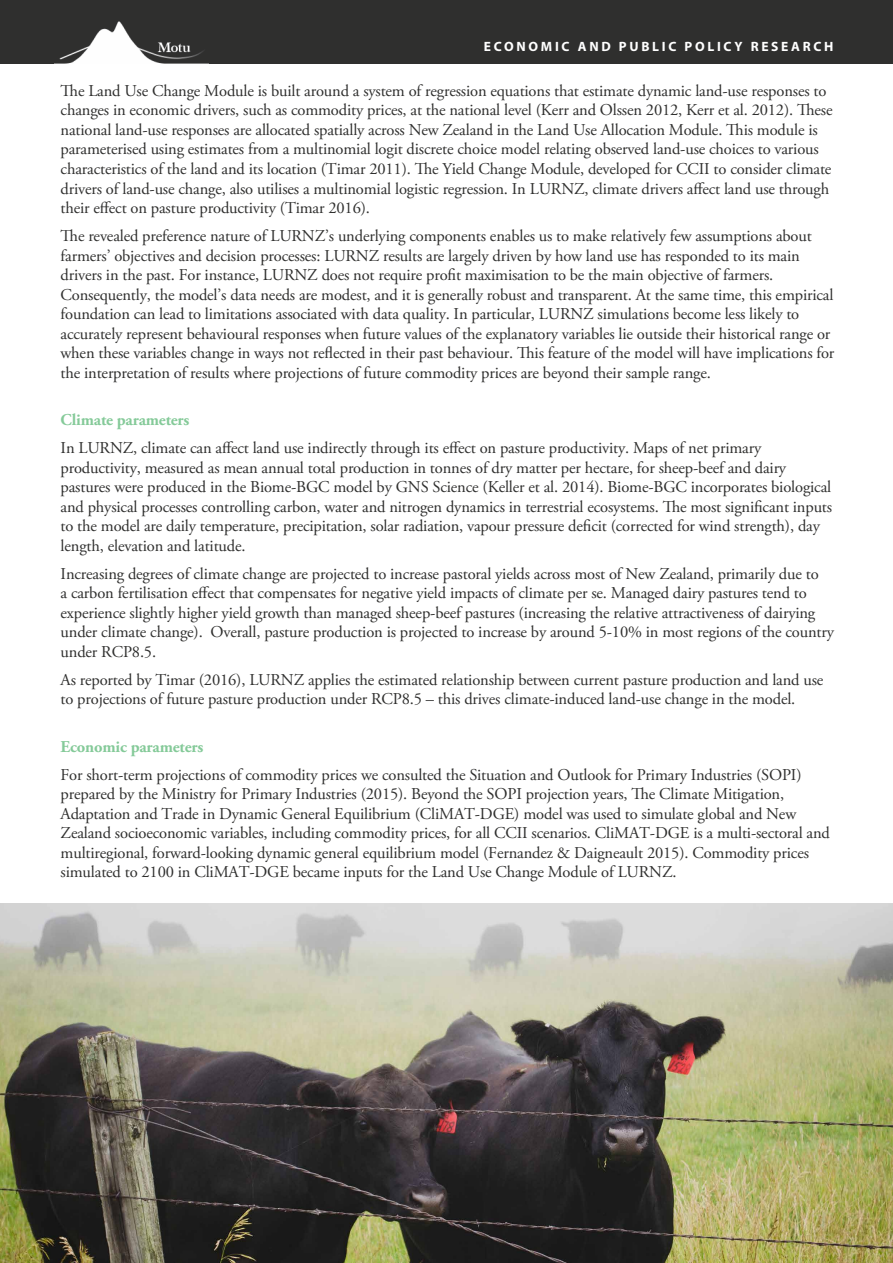
<style>
.page{position:relative;width:893px;height:1263px;background:#fff}
.page>*{position:absolute;margin:0;border:0;box-sizing:border-box;transform-origin:0 0}
.t1{font:16.5px/19.5px "Adobe Garamond Pro";letter-spacing:-.01em;color:#2f2f2e}
.t2{font:700 16.5px "Adobe Garamond Pro";letter-spacing:-.01em;color:#85ca99}
.t3{font:700 13.5px "Myriad Pro";letter-spacing:.2em;color:#fff}
</style>
<div class="page">
<div style="left:0;top:0;width:893px;height:64px;background:#2f2f2e"></div>
<img style="left:55px;top:21px;width:154px;height:43px">
<img style="left:0;top:903px;width:893px;height:360px">
<p class="t3" style="left:484px;top:37px;width:351px">ECONOMIC AND PUBLIC POLICY RESEARCH</p>
<p class="t1" style="left:61px;top:82px;width:773px">The Land Use Change Module is built around a system of regression equations that estimate dynamic land-use responses to changes in economic drivers, such as commodity prices, at the national level (Kerr and Olssen 2012, Kerr et al. 2012). These national land-use responses are allocated spatially across New Zealand in the Land Use Allocation Module. This module is parameterised using estimates from a multinomial logit discrete choice model relating observed land-use choices to various characteristics of the land and its location (Timar 2011). The Yield Change Module, developed for CCII to consider climate drivers of land-use change, also utilises a multinomial logistic regression. In LURNZ, climate drivers affect land use through their effect on pasture productivity (Timar 2016).</p>
<p class="t1" style="left:61px;top:227px;width:775px">The revealed preference nature of LURNZ’s underlying components enables us to make relatively few assumptions about farmers’ objectives and decision processes: LURNZ results are largely driven by how land use has responded to its main drivers in the past. For instance, LURNZ does not require profit maximisation to be the main objective of farmers.<br>Consequently, the model’s data needs are modest, and it is generally robust and transparent. At the same time, this empirical foundation can lead to limitations associated with data quality. In particular, LURNZ simulations become less likely to accurately represent behavioural responses when future values of the explanatory variables lie outside their historical range or when these variables change in ways not reflected in their past behaviour. This feature of the model will have implications for the interpretation of results where projections of future commodity prices are beyond their sample range.</p>
<p class="t2" style="left:61px;top:410px;width:130px">Climate parameters</p>
<p class="t1" style="left:61px;top:439px;width:773px">In LURNZ, climate can affect land use indirectly through its effect on pasture productivity. Maps of net primary productivity, measured as mean annual total production in tonnes of dry matter per hectare, for sheep-beef and dairy pastures were produced in the Biome-BGC model by GNS Science (Keller et al. 2014). Biome-BGC incorporates biological and physical processes controlling carbon, water and nitrogen dynamics in terrestrial ecosystems. The most significant inputs to the model are daily temperature, precipitation, solar radiation, vapour pressure deficit (corrected for wind strength), day length, elevation and latitude.</p>
<p class="t1" style="left:61px;top:564px;width:775px">Increasing degrees of climate change are projected to increase pastoral yields across most of New Zealand, primarily due to<br>a carbon fertilisation effect that compensates for negative yield impacts of climate per se. Managed dairy pastures tend to experience slightly higher yield growth than managed sheep-beef pastures (increasing the relative attractiveness of dairying under climate change). Overall, pasture production is projected to increase by around 5-10% in most regions of the country under RCP8.5.</p>
<p class="t1" style="left:61px;top:670px;width:764px">As reported by Timar (2016), LURNZ applies the estimated relationship between current pasture production and land use to projections of future pasture production under RCP8.5 – this drives climate-induced land-use change in the model.</p>
<p class="t2" style="left:61px;top:737px;width:144px">Economic parameters</p>
<p class="t1" style="left:61px;top:765px;width:771px">For short-term projections of commodity prices we consulted the Situation and Outlook for Primary Industries (SOPI) prepared by the Ministry for Primary Industries (2015). Beyond the SOPI projection years, The Climate Mitigation, Adaptation and Trade in Dynamic General Equilibrium (CliMAT-DGE) model was used to simulate global and New Zealand socioeconomic variables, including commodity prices, for all CCII scenarios. CliMAT-DGE is a multi-sectoral and multiregional, forward-looking dynamic general equilibrium model (Fernandez &amp; Daigneault 2015). Commodity prices simulated to 2100 in CliMAT-DGE became inputs for the Land Use Change Module of LURNZ.</p>
</div>
